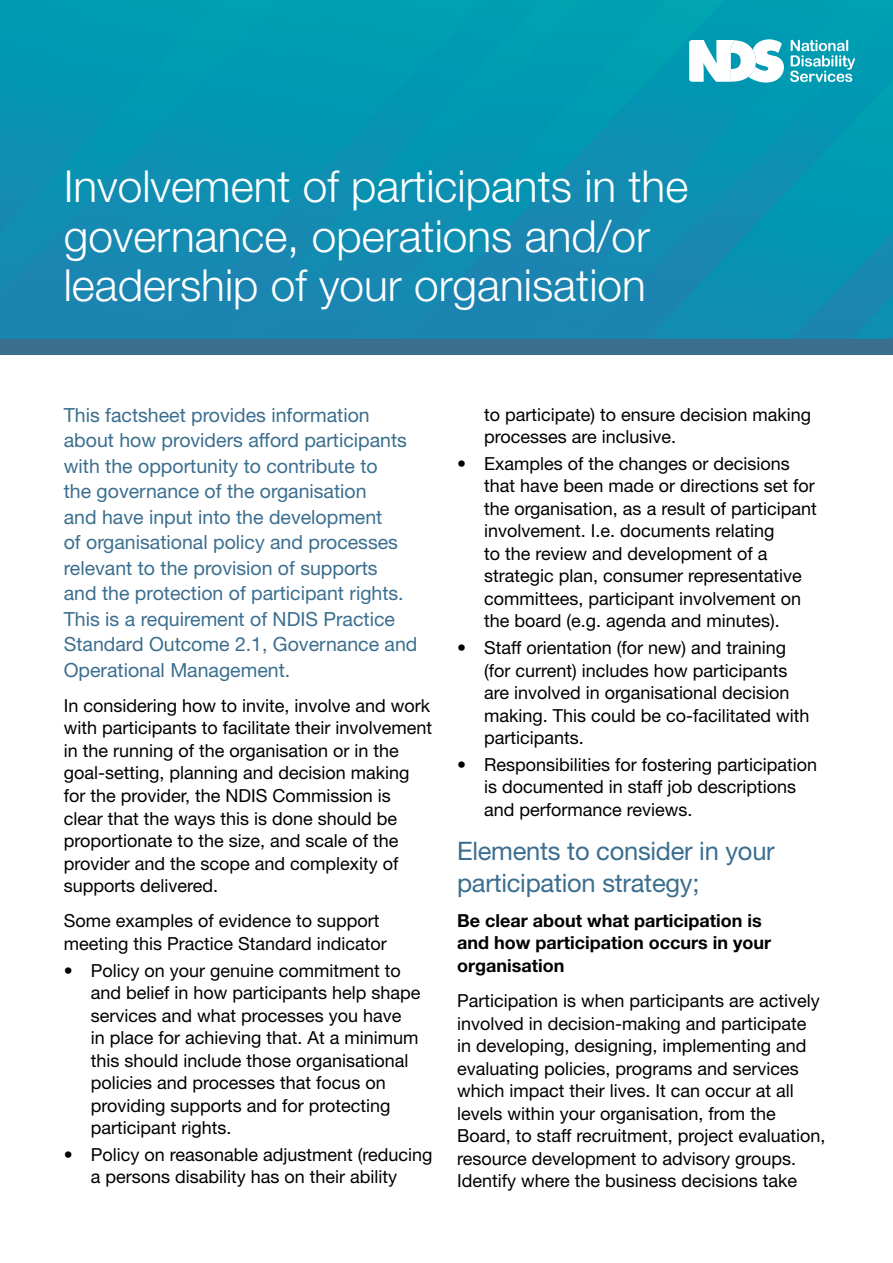
<style>
.page{position:relative;width:893px;height:1263px;background:#fff}
.page>*{position:absolute;margin:0;border:0;box-sizing:border-box;transform-origin:0 0}
.t1{font:300 44.25px/49.7px "Helvetica Neue";color:#fff}
.t2{font:25.5px/31.5px "Helvetica Neue";letter-spacing:-.01em;color:#3b6e8f}
.t3{font:19.5px/25.5px "Helvetica Neue";color:#3b6e8f}
.t4{font:18px/22.5px "Helvetica Neue";color:#000}
.t5{font:700 18px/22.5px "Helvetica Neue";color:#000}
</style>
<div class="page">
<svg style="left:340px;top:0;width:56px;height:340px;background:#0b91b1"></svg>
<svg style="left:0;top:0;width:340px;height:340px;background:#118cb1"></svg>
<svg style="left:0;top:0;width:279px;height:295px;background:#0992b1"></svg>
<svg style="left:396px;top:0;width:124px;height:340px;background:#0a91b1"></svg>
<svg style="left:520px;top:0;width:373px;height:340px;background:#0992b1"></svg>
<div style="left:0;top:340px;width:893px;height:15px;background:#3b6e8f"></div>
<svg style="left:689px;top:39px;width:95px;height:44px"></svg>
<svg style="left:790px;top:40px;width:65px;height:42px"></svg>
<h1 class="t1" style="left:64px;top:161px;width:626px">Involvement of participants in the governance, operations and/or leadership of your organisation</h1>
<p class="t3" style="left:64px;top:402px;width:355px">This factsheet provides information about how providers afford participants with the opportunity to contribute to<br>the governance of the organisation<br>and have input into the development<br>of organisational policy and processes relevant to the provision of supports<br>and the protection of participant rights.<br>This is a requirement of NDIS Practice Standard Outcome 2.1, Governance and Operational Management.</p>
<p class="t4" style="left:64px;top:694px;width:370px">In considering how to invite, involve and work with participants to facilitate their involvement in the running of the organisation or in the goal-setting, planning and decision making for the provider, the NDIS Commission is clear that the ways this is done should be proportionate to the size, and scale of the provider and the scope and complexity of supports delivered.</p>
<p class="t4" style="left:64px;top:909px;width:325px">Some examples of evidence to support meeting this Practice Standard indicator</p>
<p class="t4" style="left:91px;top:959px;width:331px;text-indent:-27px">• Policy on your genuine commitment to and belief in how participants help shape services and what processes you have<br>in place for achieving that. At a minimum this should include those organisational policies and processes that focus on providing supports and for protecting participant rights.</p>
<p class="t4" style="left:64px;top:1143px;width:370px;text-align:center">• Policy on reasonable adjustment (reducing a persons disability has on their ability</p>
<p class="t4" style="left:484px;top:403px;width:329px">to participate) to ensure decision making processes are inclusive.</p>
<p class="t4" style="left:484px;top:452px;width:334px;text-indent:-27px">• Examples of the changes or decisions that have been made or directions set for the organisation, as a result of participant involvement. I.e. documents relating<br>to the review and development of a strategic plan, consumer representative committees, participant involvement on the board (e.g. agenda and minutes).</p>
<p class="t4" style="left:484px;top:636px;width:327px;text-indent:-27px">• Staff orientation (for new) and training (for current) includes how participants are involved in organisational decision making. This could be co-facilitated with participants.</p>
<p class="t4" style="left:484px;top:753px;width:334px;text-indent:-27px">• Responsibilities for fostering participation is documented in staff job descriptions and performance reviews.</p>
<h2 class="t2" style="left:457px;top:835px;width:319px">Elements to consider in your participation strategy;</h2>
<p class="t5" style="left:457px;top:909px;width:315px">Be clear about what participation is and how participation occurs in your organisation</p>
<p class="t4" style="left:457px;top:989px;width:370px">Participation is when participants are actively involved in decision-making and participate<br>in developing, designing, implementing and evaluating policies, programs and services which impact their lives. It can occur at all levels within your organisation, from the Board, to staff recruitment, project evaluation, resource development to advisory groups.<br>Identify where the business decisions take</p>
</div>
